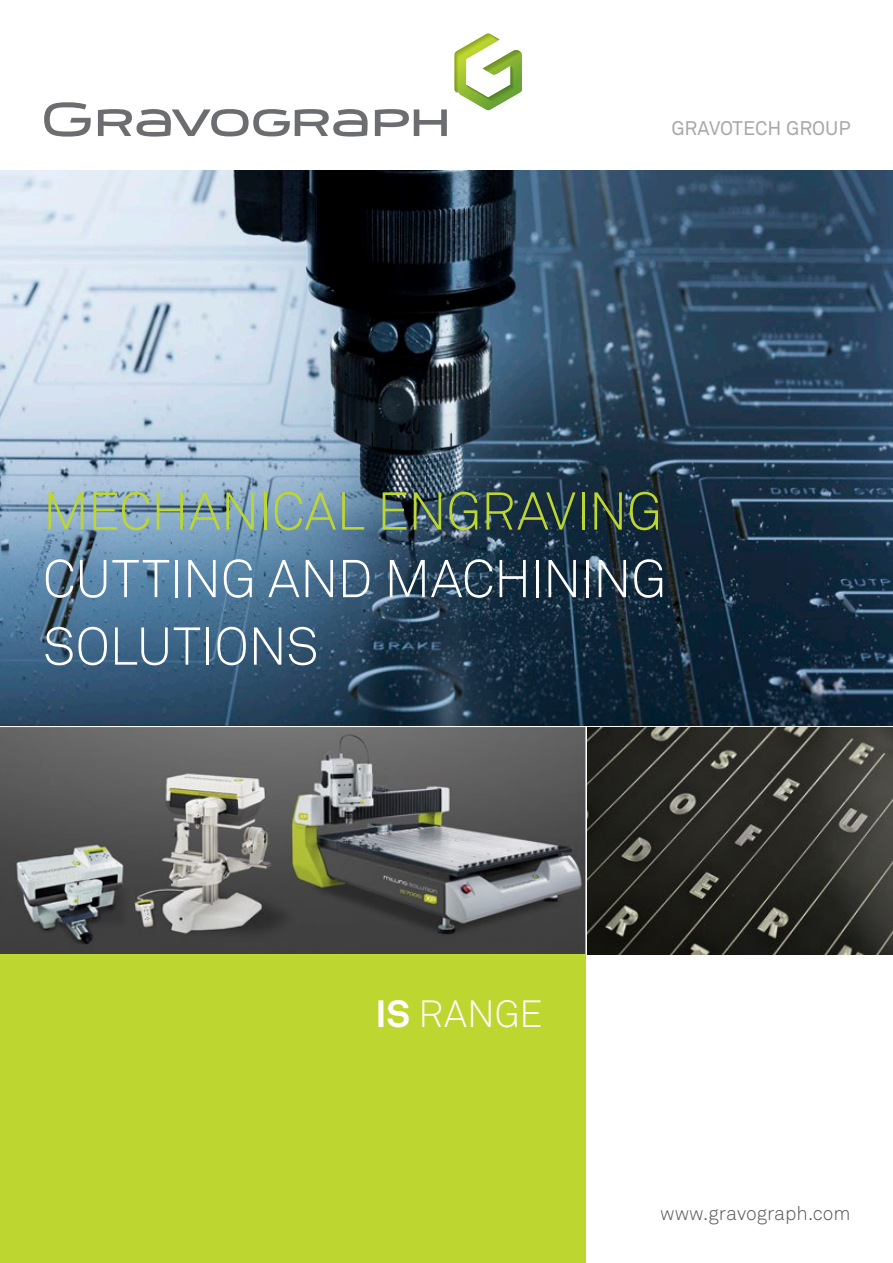
<style>
.page{position:relative;width:893px;height:1263px;background:#fff}
.page>*{position:absolute;margin:0;border:0;box-sizing:border-box;transform-origin:0 0}
.t1{font:300 52.5px/67.5px "Akkurat Std";letter-spacing:-.01em;color:#fff}
.t2{font:300 52.5px "Akkurat Std";letter-spacing:-.015em;color:#bed630}
.t3{font:300 37.5px "Akkurat Std";letter-spacing:-.005em;color:#fff}
.t4{font:300 19.5px "Akkurat Std";color:#57585a}
.t5{font:19.5px "Akkurat Std";color:#a8a9ad}
.s1{font-weight:700}
</style>
<div class="page">
<svg style="left:455px;top:34px;width:67px;height:76px"></svg>
<svg style="left:375px;top:109px;width:72px;height:27px"></svg>
<svg style="left:44px;top:102px;width:47px;height:35px"></svg>
<svg style="left:98px;top:109px;width:270px;height:28px"></svg>
<img style="left:0;top:170px;width:893px;height:555px">
<img style="left:0;top:727px;width:585px;height:228px">
<img style="left:587px;top:727px;width:306px;height:228px">
<div style="left:0;top:955px;width:585px;height:308px;background:#bed630"></div>
<p class="t5" style="left:671px;top:117px;width:181px">GRAVOTECH GROUP</p>
<p class="t2" style="left:43px;top:480px;width:621px">MECHANICAL ENGRAVING</p>
<p class="t1" style="left:43px;top:545px;width:625px">CUTTING AND MACHINING<br>SOLUTIONS</p>
<p class="t3" style="left:375px;top:991px;width:169px"><span class="s1">IS</span> RANGE</p>
<p class="t4" style="left:660px;top:1202px;width:192px">www.gravograph.com</p>
</div>
